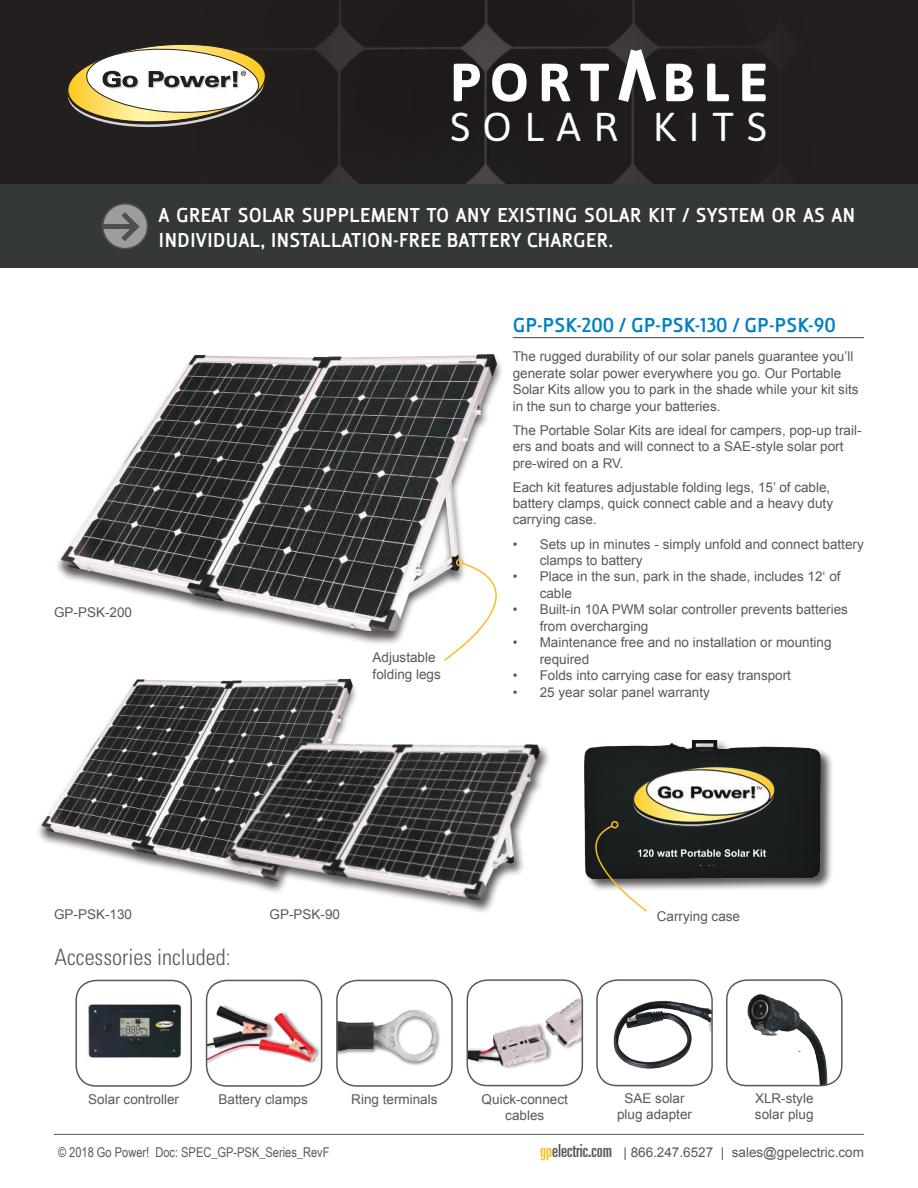
<style>
.page{position:relative;width:918px;height:1188px;background:#fff}
.page>*{position:absolute;margin:0;border:0;box-sizing:border-box;transform-origin:0 0}
.t1{font:700 53.7px "Asap";letter-spacing:.17em;color:#fff}
.t2{font:40.2px "Asap";letter-spacing:.31em;color:#fff}
.t3{font:300 condensed 22.5px "Univers LT Std";color:#5a5758}
.t4{font:700 21px/25.2px "Globale";color:#fff}
.t5{font:700 21px "Globale";color:#007fc4}
.t6{font:13.5px/16.5px "Arial";color:#5a5758}
.t7{font:13.5px "Arial Narrow";color:#5a5758}
.t8{font:12px "Arial";color:#646567}
.s1{font-family:"Univers LT Std";font-stretch:ultra-condensed;font-size:18px;color:#f6be25}
.s2{font-family:"Univers LT Std";font-stretch:ultra-condensed;font-size:18px}
</style>
<div class="page">
<hr style="left:54px;top:1134px;width:810px;height:1px;background:#5a5758">
<div style="left:0;top:0;width:918px;height:190px;background:#241f1f"></div>
<img style="left:170px;top:0;width:748px;height:185px">
<div style="left:0;top:185px;width:918px;height:83px;background:#343838"></div>
<svg style="left:67px;top:40px;width:201px;height:91px"></svg>
<hr style="left:513px;top:337px;width:351px;height:1px;background:#5a5758">
<svg style="left:102px;top:203px;width:46px;height:47px"></svg>
<div style="left:103px;top:205px;width:44px;height:43px;background:#9f9c9f;border-radius:50%"></div>
<div style="left:103px;top:224px;width:31px;height:5px;background:#4e4f4e"></div>
<svg style="left:121px;top:212px;width:18px;height:29px"></svg>
<svg style="left:611px;top:38px;width:53px;height:75px"></svg>
<img style="left:40px;top:679px;width:314px;height:200px">
<div style="left:54px;top:354px;width:450px;height:291px;background:#241f1f;opacity:.75"></div>
<img style="left:61px;top:354px;width:439px;height:277px">
<img style="left:219px;top:725px;width:330px;height:187px">
<div style="left:584px;top:739px;width:250px;height:153px;background:#241f1f;opacity:.75"></div>
<img style="left:584px;top:740px;width:241px;height:143px">
<img style="left:623px;top:763px;width:160px;height:102px">
<svg style="left:584px;top:824px;width:64px;height:88px"></svg>
<div style="left:611px;top:821px;width:8px;height:7px;border:2px solid #f6be25;border-radius:50%"></div>
<svg style="left:443px;top:558px;width:61px;height:103px"></svg>
<div style="left:467px;top:996px;width:115px;height:74px;background:#241f1f;opacity:.5"></div>
<img style="left:470px;top:999px;width:110px;height:67px">
<div style="left:467px;top:979px;width:116px;height:107px;border:2px solid #5a5758;border-radius:20px"></div>
<div style="left:337px;top:1010px;width:106px;height:56px;background:#241f1f;opacity:.5"></div>
<img style="left:339px;top:1010px;width:100px;height:53px">
<div style="left:336px;top:980px;width:117px;height:107px;border:2px solid #5a5758;border-radius:20px"></div>
<img style="left:613px;top:1000px;width:97px;height:69px">
<div style="left:596px;top:979px;width:117px;height:107px;border:2px solid #5a5758;border-radius:20px"></div>
<img style="left:741px;top:994px;width:92px;height:92px">
<div style="left:726px;top:979px;width:117px;height:107px;border:2px solid #5a5758;border-radius:20px"></div>
<div style="left:207px;top:1003px;width:113px;height:61px;background:#241f1f;opacity:.5"></div>
<img style="left:209px;top:1005px;width:107px;height:59px">
<div style="left:206px;top:980px;width:116px;height:107px;border:2px solid #5a5758;border-radius:20px"></div>
<img style="left:85px;top:1002px;width:97px;height:56px">
<div style="left:75px;top:980px;width:117px;height:107px;border:2px solid #5a5758;border-radius:20px"></div>
<h1 class="t1" style="left:450px;top:51px;width:319px">PORT BLE</h1>
<h2 class="t2" style="left:450px;top:104px;width:318px">SOLAR KITS</h2>
<p class="t6" style="left:54px;top:604px;width:80px">GP-PSK-200</p>
<h3 class="t4" style="left:159px;top:202px;width:699px">A GREAT SOLAR SUPPLEMENT TO ANY EXISTING SOLAR KIT / SYSTEM OR AS AN<br>INDIVIDUAL, INSTALLATION-FREE BATTERY CHARGER.</h3>
<p class="t6" style="left:373px;top:649px;width:70px">Adjustable folding legs</p>
<h3 class="t5" style="left:513px;top:312px;width:325px">GP-PSK-200 / GP-PSK-130 / GP-PSK-90</h3>
<p class="t6" style="left:513px;top:348px;width:347px">The rugged durability of our solar panels guarantee you’ll generate solar power everywhere you go. Our Portable Solar Kits allow you to park in the shade while your kit sits in the sun to charge your batteries.</p>
<p class="t6" style="left:513px;top:422px;width:350px">The Portable Solar Kits are ideal for campers, pop-up trail&shy;ers and boats and will connect to a SAE-style solar port pre-wired on a RV.</p>
<p class="t6" style="left:513px;top:479px;width:322px">Each kit features adjustable folding legs, 15’ of cable, battery clamps, quick connect cable and a heavy duty carrying case.</p>
<p class="t6" style="left:540px;top:536px;width:326px;text-indent:-27px">• Sets up in minutes - simply unfold and connect battery clamps to battery</p>
<p class="t6" style="left:540px;top:569px;width:302px;text-indent:-27px">• Place in the sun, park in the shade, includes 12‘ of cable</p>
<p class="t6" style="left:540px;top:602px;width:310px;text-indent:-27px">• Built-in 10A PWM solar controller prevents batteries from overcharging</p>
<p class="t6" style="left:540px;top:635px;width:293px;text-indent:-27px">• Maintenance free and no installation or mounting required</p>
<p class="t6" style="left:513px;top:668px;width:280px">• Folds into carrying case for easy transport</p>
<p class="t6" style="left:513px;top:684px;width:199px">• 25 year solar panel warranty</p>
<p class="t6" style="left:54px;top:906px;width:80px">GP-PSK-130</p>
<p class="t6" style="left:270px;top:906px;width:72px">GP-PSK-90</p>
<p class="t6" style="left:657px;top:908px;width:85px">Carrying case</p>
<h3 class="t3" style="left:55px;top:944px;width:178px">Accessories included:</h3>
<p class="t8" style="left:798px;top:1040px;width:5px">.</p>
<p class="t6" style="left:88px;top:1091px;width:92px">Solar controller</p>
<p class="t6" style="left:351px;top:1091px;width:88px">Ring terminals</p>
<p class="t6" style="left:617px;top:1091px;width:77px;text-align:center">SAE solar plug adapter</p>
<p class="t6" style="left:755px;top:1091px;width:60px">XLR-style solar plug</p>
<p class="t6" style="left:219px;top:1091px;width:91px">Battery clamps</p>
<p class="t6" style="left:482px;top:1091px;width:88px;text-align:center">Quick-connect cables</p>
<p class="t7" style="left:58px;top:1142px;width:273px">© 2018 Go Power! Doc: SPEC_GP-PSK_Series_RevF</p>
<p class="t6" style="left:540px;top:1145px;width:325px"><span class="s1">gp</span><span class="s2">electric.com</span> | 866.247.6527 | sales@gpelectric.com</p>
</div>
